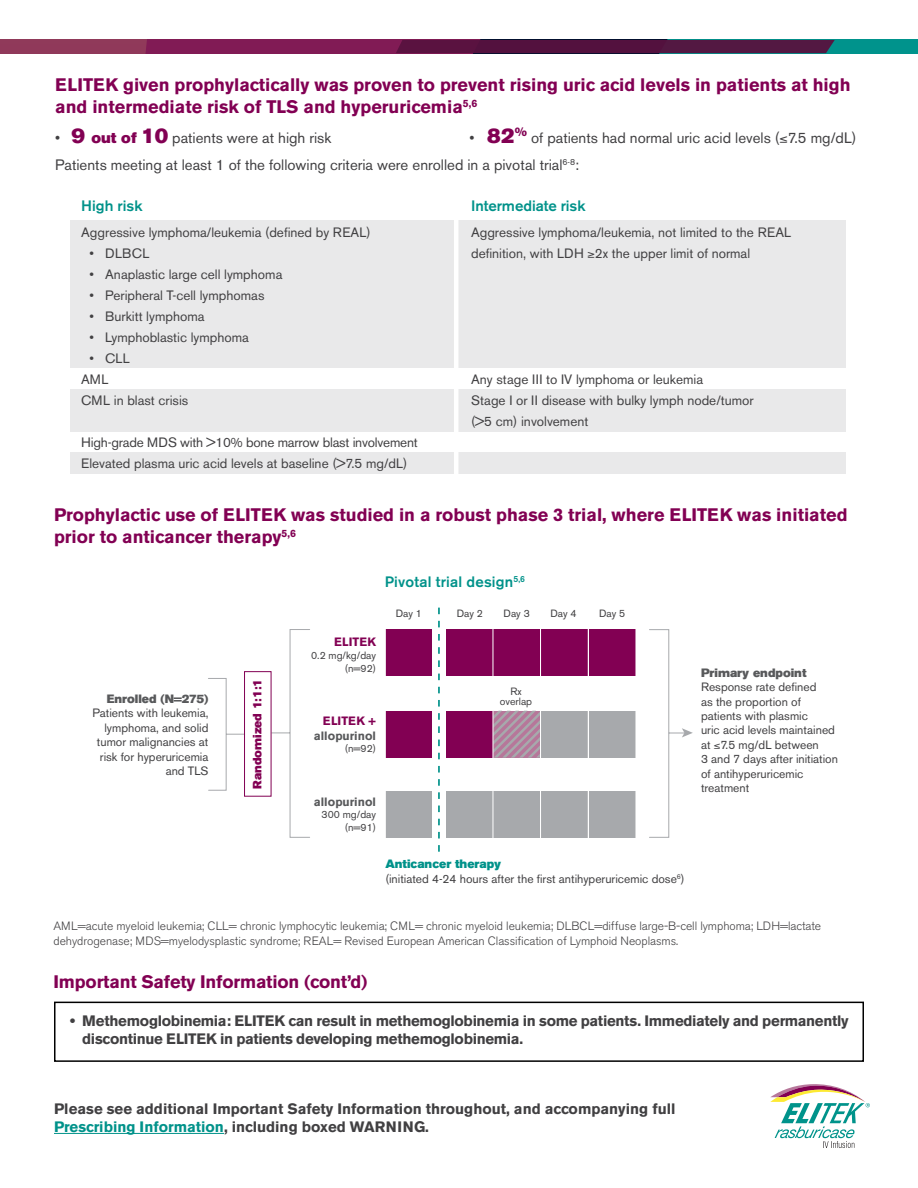
<style>
.page{position:relative;width:918px;height:1188px;background:#fff}
.page>*{position:absolute;margin:0;border:0;box-sizing:border-box;transform-origin:0 0}
.t1{font:21px "Akzidenz Grotesk BE Super";color:#820053}
.t2{font:700 18px/21.6px "Akzidenz Grotesk BE";color:#820053}
.t3{font:700 15px/18px "Akzidenz Grotesk BE";letter-spacing:-.015em;color:#414042}
.t4{font:15px/27px "Akzidenz Grotesk BE";color:#414042}
.t5{font:500 15px "Akzidenz Grotesk BE";color:#00928a}
.t6{font:13.5px/21px "Akzidenz Grotesk BE";color:#414042}
.t7{font:12px/14.4px "Akzidenz Grotesk BE";color:#414042;text-align:right}
.t8{font:300 12px/15px "Akzidenz Grotesk BE";letter-spacing:-.005em;color:#414042}
.t9{font:12px "Akzidenz Grotesk BE Super";color:#58595b}
.t10{font:700 12px "Akzidenz Grotesk BE";color:#58595b}
.t11{font:12px "Akzidenz Grotesk BE Super";color:#00928a}
.t12{font:12px "Akzidenz Grotesk BE Super";color:#820053}
.t13{font:700 12px "Akzidenz Grotesk BE";color:#820053}
.t14{font:10.5px/12.6px "Akzidenz Grotesk BE";color:#414042;text-align:right}
.s1{font-family:"Akzidenz Grotesk BE Super";font-size:21px;color:#820053}
.s2{font-family:"Akzidenz Grotesk BE Super";color:#820053}
.s3{font-family:"Akzidenz Grotesk BE";font-size:15px;color:#414042}
.s4{color:#00928a}
</style>
<div class="page">
<svg style="left:770px;top:1084px;width:100px;height:64px"></svg>
<svg style="left:0;top:40px;width:918px;height:13px;background:#622751"></svg>
<hr style="left:54px;top:1133px;width:170px;height:1px;background:#00928a">
<div style="left:71px;top:221px;width:775px;height:147px;background:#e9e9ea"></div>
<div style="left:71px;top:453px;width:775px;height:21px;background:#e9e9ea"></div>
<div style="left:71px;top:410px;width:775px;height:22px;background:#e9e9ea"></div>
<div style="left:71px;top:389px;width:775px;height:22px;background:#e9e9ea"></div>
<hr style="left:454px;top:203px;width:4px;height:271px;background:#fff">
<div style="left:54px;top:1002px;width:810px;height:60px;border:2px solid #000"></div>
<svg style="left:494px;top:711px;width:46px;height:47px;background:#af8ba1"></svg>
<div style="left:385px;top:629px;width:47px;height:47px;background:#820053"></div>
<div style="left:446px;top:629px;width:47px;height:47px;background:#820053"></div>
<div style="left:446px;top:711px;width:47px;height:47px;background:#820053"></div>
<div style="left:446px;top:791px;width:47px;height:47px;background:#a7a9ac"></div>
<div style="left:493px;top:629px;width:47px;height:47px;background:#820053"></div>
<div style="left:493px;top:791px;width:47px;height:47px;background:#a7a9ac"></div>
<div style="left:541px;top:629px;width:47px;height:47px;background:#820053"></div>
<div style="left:541px;top:711px;width:47px;height:47px;background:#a7a9ac"></div>
<div style="left:541px;top:791px;width:47px;height:47px;background:#a7a9ac"></div>
<div style="left:589px;top:629px;width:47px;height:47px;background:#820053"></div>
<div style="left:589px;top:711px;width:47px;height:47px;background:#a7a9ac"></div>
<div style="left:589px;top:791px;width:47px;height:47px;background:#a7a9ac"></div>
<div style="left:385px;top:711px;width:47px;height:47px;background:#820053"></div>
<div style="left:385px;top:791px;width:47px;height:47px;background:#a7a9ac"></div>
<svg style="left:272px;top:629px;width:38px;height:209px"></svg>
<svg style="left:208px;top:678px;width:36px;height:113px"></svg>
<div style="left:244px;top:671px;width:28px;height:126px;border:1px solid #820053"></div>
<svg style="left:438px;top:608px;width:2px;height:244px"></svg>
<hr style="left:385px;top:604px;width:1px;height:248px;background:#fff">
<hr style="left:493px;top:604px;width:1px;height:248px;background:#fff">
<svg style="left:649px;top:629px;width:44px;height:209px"></svg>
<h2 class="t2" style="left:55px;top:74px;width:797px">ELITEK given prophylactically was proven to prevent rising uric acid levels in patients at high and intermediate risk of TLS and hyperuricemia<sup>5,6</sup></h2>
<p class="t4" style="left:55px;top:125px;width:278px">• <span class="s1">9</span> <span class="s2">out of</span> <span class="s1">10</span> patients were at high risk</p>
<h1 class="t1" style="left:470px;top:124px;width:59px"><span class="s3">•</span> 82<sup>%</sup></h1>
<p class="t4" style="left:55px;top:125px;width:803px;text-indent:476px">of patients had normal uric acid levels (≤7.5 mg/dL)<br>Patients meeting at least 1 of the following criteria were enrolled in a pivotal trial<sup>6-8</sup>:</p>
<p class="t5" style="left:81px;top:197px;width:63px">High risk</p>
<p class="t5" style="left:471px;top:197px;width:116px">Intermediate risk</p>
<p class="t6" style="left:81px;top:222px;width:291px">Aggressive lymphoma/leukemia (defined by REAL)</p>
<p class="t6" style="left:89px;top:243px;width:62px">• DLBCL</p>
<p class="t6" style="left:89px;top:264px;width:195px">• Anaplastic large cell lymphoma</p>
<p class="t6" style="left:89px;top:285px;width:177px">• Peripheral T-cell lymphomas</p>
<p class="t6" style="left:89px;top:306px;width:117px">• Burkitt lymphoma</p>
<p class="t6" style="left:89px;top:327px;width:161px">• Lymphoblastic lymphoma</p>
<p class="t6" style="left:81px;top:348px;width:109px;text-indent:8px">• CLL<br>AML<br>CML in blast crisis</p>
<p class="t6" style="left:81px;top:432px;width:338px">High-grade MDS with &gt;10% bone marrow blast involvement<br>Elevated plasma uric acid levels at baseline (&gt;7.5 mg/dL)</p>
<p class="t6" style="left:471px;top:222px;width:322px">Aggressive lymphoma/leukemia, not limited to the REAL definition, with LDH ≥2x the upper limit of normal</p>
<p class="t6" style="left:471px;top:369px;width:284px">Any stage III to IV lymphoma or leukemia<br>Stage I or II disease with bulky lymph node/tumor (&gt;5 cm) involvement</p>
<h2 class="t2" style="left:54px;top:504px;width:795px">Prophylactic use of ELITEK was studied in a robust phase 3 trial, where ELITEK was initiated prior to anticancer therapy<sup>5,6</sup></h2>
<p class="t9" style="left:107px;top:692px;width:103px">Enrolled (N=275)</p>
<p class="t7" style="left:92px;top:706px;width:118px">Patients with leukemia, lymphoma, and solid tumor malignancies at risk for hyperuricemia and TLS</p>
<p class="t12" style="left:250px;top:789px;width:111px;rotate:-90deg">Randomized 1:1:1</p>
<p class="t13" style="left:334px;top:635px;width:44px">ELITEK</p>
<p class="t14" style="left:311px;top:649px;width:66px">0.2 mg/kg/day (n=92)</p>
<p class="t13" style="left:323px;top:714px;width:55px">ELITEK +</p>
<p class="t10" style="left:314px;top:728px;width:64px">allopurinol</p>
<p class="t14" style="left:345px;top:742px;width:33px">(n=92)</p>
<p class="t5" style="left:385px;top:573px;width:142px">Pivotal trial design<sup>5,6</sup></p>
<p class="t14" style="left:396px;top:607px;width:28px">Day 1</p>
<p class="t14" style="left:457px;top:607px;width:28px">Day 2</p>
<p class="t14" style="left:504px;top:607px;width:28px">Day 3</p>
<p class="t14" style="left:550px;top:607px;width:28px">Day 4</p>
<p class="t14" style="left:599px;top:607px;width:28px">Day 5</p>
<p class="t14" style="left:500px;top:687px;width:34px;line-height:9.9px;text-align:center">Rx overlap</p>
<p class="t10" style="left:314px;top:795px;width:64px">allopurinol</p>
<p class="t14" style="left:321px;top:808px;width:56px">300 mg/day (n=91)</p>
<p class="t11" style="left:385px;top:857px;width:117px">Anticancer therapy</p>
<p class="t7" style="left:385px;top:871px;width:301px">(initiated 4-24 hours after the first antihyperuricemic dose<sup>6</sup>)</p>
<p class="t9" style="left:701px;top:666px;width:107px">Primary endpoint</p>
<p class="t7" style="left:701px;top:680px;width:139px;text-align:left">Response rate defined<br>as the proportion of patients with plasmic<br>uric acid levels maintained at ≤7.5 mg/dL between<br>3 and 7 days after initiation of antihyperuricemic treatment</p>
<p class="t8" style="left:54px;top:918px;width:769px">AML=acute myeloid leukemia; CLL= chronic lymphocytic leukemia; CML= chronic myeloid leukemia; DLBCL=diffuse large-B-cell lymphoma; LDH=lactate dehydrogenase; MDS=myelodysplastic syndrome; REAL= Revised European American Classification of Lymphoid Neoplasms.</p>
<h2 class="t2" style="left:54px;top:971px;width:316px">Important Safety Information (cont’d)</h2>
<p class="t3" style="left:82px;top:1012px;width:768px;text-indent:-12px">• Methemoglobinemia: ELITEK can result in methemoglobinemia in some patients. Immediately and permanently discontinue ELITEK in patients developing methemoglobinemia.</p>
<p class="t3" style="left:54px;top:1100px;width:623px">Please see additional Important Safety Information throughout, and accompanying full<br><span class="s4">Prescribing Information</span>, including boxed WARNING.</p>
</div>
